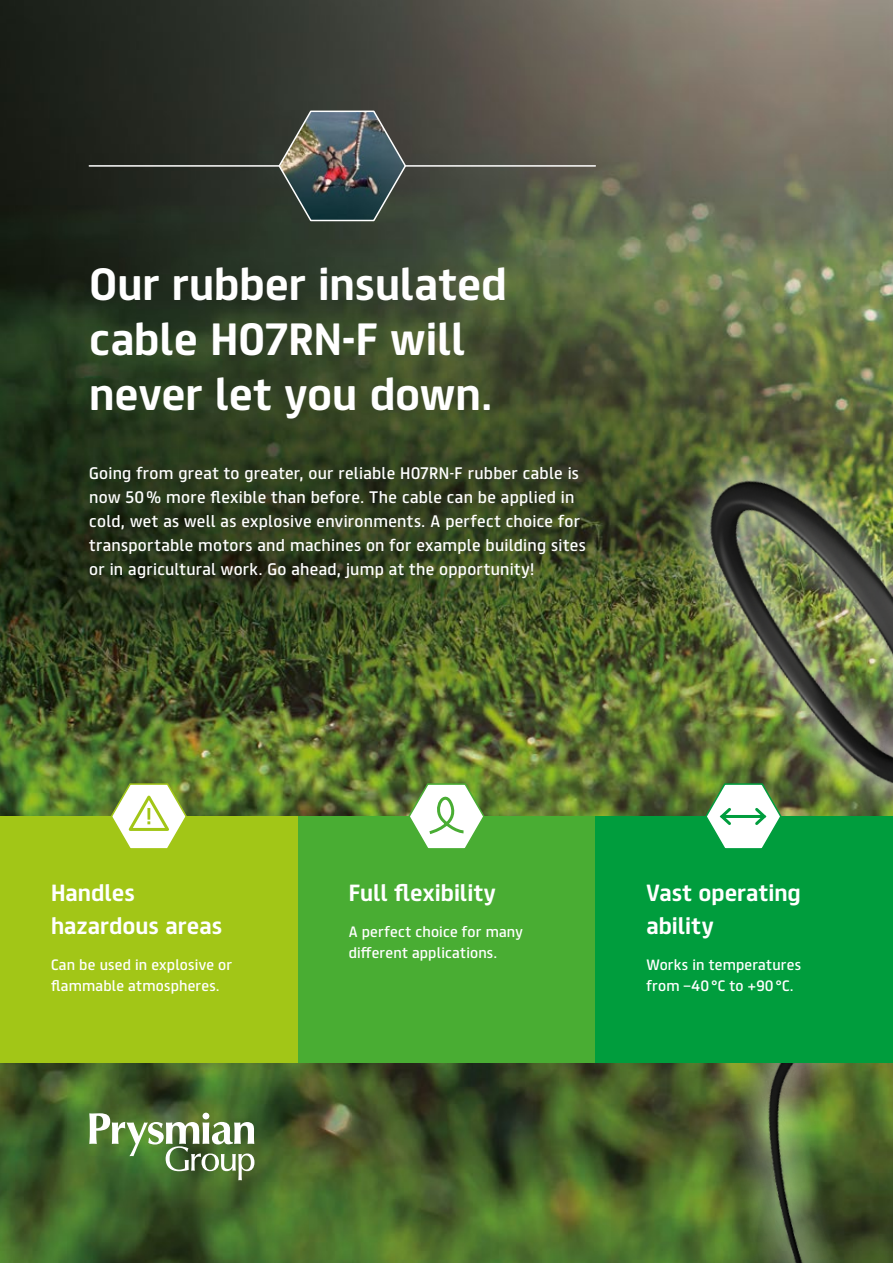
<style>
.page{position:relative;width:893px;height:1263px;background:#fff}
.page>*{position:absolute;margin:0;border:0;box-sizing:border-box;transform-origin:0 0}
.t1{font:700 40.5px/55.5px "FS Truman";color:#fff}
.t2{font:700 21px/33px "FS Truman";letter-spacing:.005em;color:#fff}
.t3{font:15px/24px "FS Truman";letter-spacing:.02em;color:#fff}
.t4{font:13.5px/21px "FS Truman";letter-spacing:.01em;color:#fff}
</style>
<div class="page">
<img style="left:0;top:0;width:893px;height:1263px">
<img style="left:450px;top:129px;width:443px;height:1134px">
<div style="left:298px;top:816px;width:297px;height:247px;background:#49ad33"></div>
<div style="left:595px;top:816px;width:298px;height:247px;background:#009d3d"></div>
<div style="left:0;top:816px;width:298px;height:247px;background:#a2c617"></div>
<svg style="left:407px;top:782px;width:79px;height:67px"></svg>
<svg style="left:704px;top:782px;width:79px;height:67px"></svg>
<svg style="left:89px;top:1113px;width:165px;height:67px"></svg>
<hr style="left:89px;top:165px;width:506px;height:2px;background:#fff">
<img style="left:278px;top:109px;width:129px;height:113px">
<svg style="left:110px;top:782px;width:78px;height:67px"></svg>
<h1 class="t1" style="left:89px;top:252px;width:419px">Our rubber insulated cable H07RN-F will never let you down.</h1>
<p class="t3" style="left:89px;top:460px;width:498px">Going from great to greater, our reliable H07RN-F rubber cable is now 50% more flexible than before. The cable can be applied in cold, wet as well as explosive environments. A perfect choice for transportable motors and machines on for example building sites or in agricultural work. Go ahead, jump at the opportunity!</p>
<h2 class="t2" style="left:51px;top:874px;width:173px">Handles hazardous areas</h2>
<p class="t4" style="left:51px;top:953px;width:183px">Can be used in explosive or flammable atmospheres.</p>
<h2 class="t2" style="left:349px;top:874px;width:149px">Full flexibility</h2>
<p class="t4" style="left:349px;top:920px;width:176px">A perfect choice for many different applications.</p>
<h2 class="t2" style="left:646px;top:874px;width:156px">Vast operating ability</h2>
<p class="t4" style="left:646px;top:953px;width:156px">Works in temperatures from –40°C to +90°C.</p>
</div>
